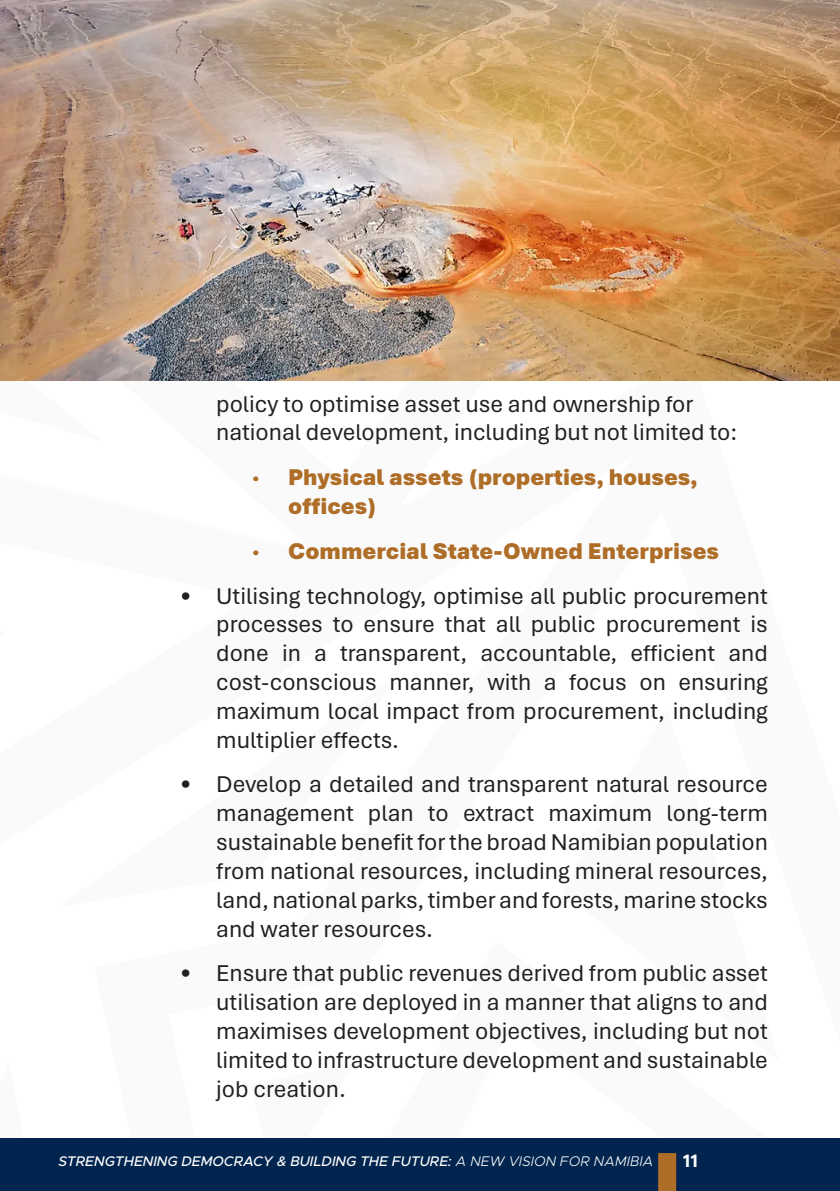
<style>
.page{position:relative;width:840px;height:1191px;background:#fff}
.page>*{position:absolute;margin:0;border:0;box-sizing:border-box;transform-origin:0 0}
.t1{font:24px/28.8px "Aptos";color:#231f20;text-align:justify}
.t2{font:900 24px/28.8px "Aptos";color:#af6e28}
.t3{font:700 18px "Metropolis";color:#fff}
.t4{font:italic 500 14px "Metropolis";color:#fff}
.s1{font-weight:300}
</style>
<div class="page">
<div style="left:0;top:1138px;width:839px;height:53px;background:#02254f"></div>
<div style="left:657px;top:1153px;width:18px;height:38px;background:#af6e28"></div>
<img style="left:0;top:0;width:839px;height:381px">
<p class="t1" style="left:216px;top:388px;width:522px">policy to optimise asset use and ownership for national development, including but not limited to:</p>
<p class="t2" style="left:288px;top:462px;width:411px;text-indent:-36px">· Physical assets (properties, houses, offices)</p>
<p class="t2" style="left:252px;top:535px;width:468px">· Commercial State-Owned Enterprises</p>
<p class="t1" style="left:216px;top:580px;width:553px;text-indent:-36px">• Utilising technology, optimise all public procurement processes to ensure that all public procurement is done in a transparent, accountable, efficient and cost-conscious manner, with a focus on ensuring maximum local impact from procurement, including multiplier effects.</p>
<p class="t1" style="left:216px;top:769px;width:553px;text-indent:-36px">• Develop a detailed and transparent natural resource management plan to extract maximum long-term sustainable benefit for the broad Namibian population from national resources, including mineral resources, land, national parks, timber and forests, marine stocks and water resources.</p>
<p class="t1" style="left:216px;top:958px;width:553px;text-indent:-36px">• Ensure that public revenues derived from public asset utilisation are deployed in a manner that aligns to and maximises development objectives, including but not limited to infrastructure development and sustainable job creation.</p>
<p class="t4" style="left:59px;top:1152px;width:596px">STRENGTHENING DEMOCRACY &amp; BUILDING THE FUTURE: <span class="s1">A NEW VISION FOR NAMIBIA</span></p>
<p class="t3" style="left:682px;top:1149px;width:17px">11</p>
</div>
